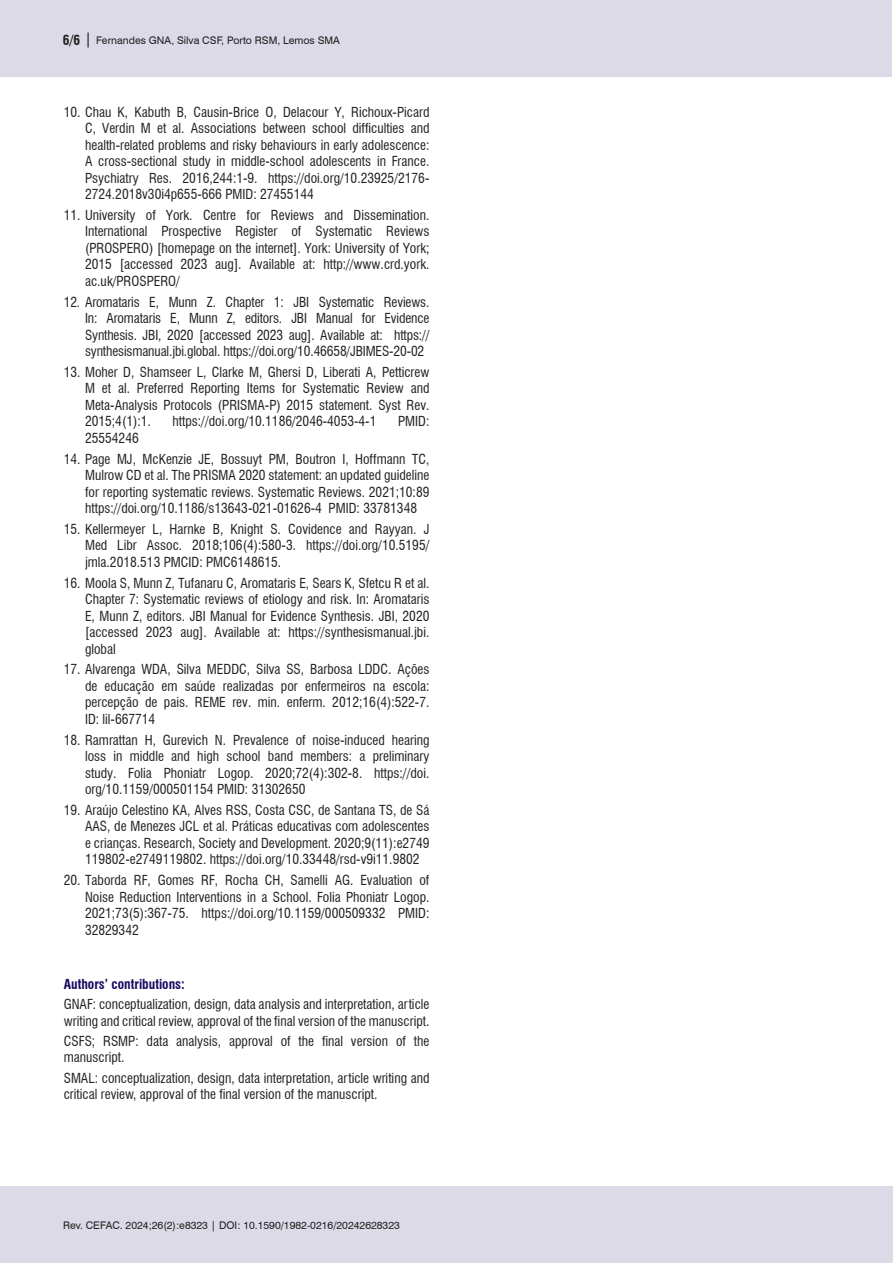
<style>
.page{position:relative;width:893px;height:1263px;background:#fff}
.page>*{position:absolute;margin:0;border:0;box-sizing:border-box;transform-origin:0 0}
.Contibuição_autor{font:condensed 13.5px/16.5px "Swiss 721 BT";color:#231f20;text-align:justify}
.Contibuição_autor_titulo{font:700 condensed 13.5px "Swiss 721 BT";color:#18085f}
.t1{font:10.5px "Swiss 721 BT";color:#231f20}
.s1{font-weight:700;font-stretch:condensed;font-size:13.5px}
.s2{font-size:15px}
</style>
<div class="page">
<div style="left:0;top:1186px;width:892px;height:77px;background:#dcdae7"></div>
<div style="left:0;top:0;width:892px;height:77px;background:#dcdae7"></div>
<p class="t1" style="left:63px;top:33px;width:279px"><span class="s1">6/6</span> <span class="s2">|</span> Fernandes GNA, Silva CSF, Porto RSM, Lemos SMA</p>
<p class="Contibuição_autor" style="left:85px;top:103px;width:346px;text-indent:-21px">10. Chau K, Kabuth B, Causin-Brice O, Delacour Y, Richoux-Picard C, Verdin M et al. Associations between school difficulties and health-related problems and risky behaviours in early adolescence:<br>A cross-sectional study in middle-school adolescents in France.<br>Psychiatry Res. 2016,244:1-9. https://doi.org/10.23925/2176- 2724.2018v30i4p655-666 PMID: 27455144</p>
<p class="Contibuição_autor" style="left:85px;top:207px;width:346px;text-indent:-21px">11. University of York. Centre for Reviews and Dissemination.<br>International Prospective Register of Systematic Reviews (PROSPERO) [homepage on the internet]. York: University of York; 2015 [accessed 2023 aug]. Available at: http://www.crd.york. ac.uk/PROSPERO/</p>
<p class="Contibuição_autor" style="left:85px;top:293px;width:346px;text-indent:-21px">12. Aromataris E, Munn Z. Chapter 1: JBI Systematic Reviews.<br>In: Aromataris E, Munn Z, editors. JBI Manual for Evidence Synthesis. JBI, 2020 [accessed 2023 aug]. Available at: https:// synthesismanual.jbi.global. https://doi.org/10.46658/JBIMES-20-02</p>
<p class="Contibuição_autor" style="left:85px;top:364px;width:346px;text-indent:-21px">13. Moher D, Shamseer L, Clarke M, Ghersi D, Liberati A, Petticrew M et al. Preferred Reporting Items for Systematic Review and Meta-Analysis Protocols (PRISMA-P) 2015 statement. Syst Rev.<br>2015;4(1):1.</p>
<p class="Contibuição_autor" style="left:172px;top:413px;width:205px">https://doi.org/10.1186/2046-4053-4-1</p>
<p class="Contibuição_autor" style="left:398px;top:413px;width:33px">PMID:</p>
<p class="Contibuição_autor" style="left:85px;top:430px;width:55px">25554246</p>
<p class="Contibuição_autor" style="left:85px;top:450px;width:346px;text-indent:-21px">14. Page MJ, McKenzie JE, Bossuyt PM, Boutron I, Hoffmann TC, Mulrow CD et al. The PRISMA 2020 statement: an updated guideline for reporting systematic reviews. Systematic Reviews. 2021;10:89 https://doi.org/10.1186/s13643-021-01626-4 PMID: 33781348</p>
<p class="Contibuição_autor" style="left:85px;top:521px;width:346px;text-indent:-21px">15. Kellermeyer L, Harnke B, Knight S. Covidence and Rayyan. J Med Libr Assoc. 2018;106(4):580-3. https://doi.org/10.5195/ jmla.2018.513 PMCID: PMC6148615.</p>
<p class="Contibuição_autor" style="left:85px;top:574px;width:346px;text-indent:-21px">16. Moola S, Munn Z, Tufanaru C, Aromataris E, Sears K, Sfetcu R et al.<br>Chapter 7: Systematic reviews of etiology and risk. In: Aromataris E, Munn Z, editors. JBI Manual for Evidence Synthesis. JBI, 2020 [accessed 2023 aug]. Available at: https://synthesismanual.jbi. global</p>
<p class="Contibuição_autor" style="left:85px;top:661px;width:346px;text-indent:-21px">17. Alvarenga WDA, Silva MEDDC, Silva SS, Barbosa LDDC. Ações de educação em saúde realizadas por enfermeiros na escola: percepção de pais. REME rev. min. enferm. 2012;16(4):522-7.<br>ID: lil-667714</p>
<p class="Contibuição_autor" style="left:85px;top:731px;width:346px;text-indent:-21px">18. Ramrattan H, Gurevich N. Prevalence of noise-induced hearing loss in middle and high school band members: a preliminary study. Folia Phoniatr Logop. 2020;72(4):302-8. https://doi. org/10.1159/000501154 PMID: 31302650</p>
<p class="Contibuição_autor" style="left:85px;top:802px;width:346px;text-indent:-21px">19. Araújo Celestino KA, Alves RSS, Costa CSC, de Santana TS, de Sá AAS, de Menezes JCL et al. Práticas educativas com adolescentes e crianças. Research, Society and Development. 2020;9(11):e2749<br>119802-e2749119802. https://doi.org/10.33448/rsd-v9i11.9802</p>
<p class="Contibuição_autor" style="left:85px;top:872px;width:346px;text-indent:-21px">20. Taborda RF, Gomes RF, Rocha CH, Samelli AG. Evaluation of Noise Reduction Interventions in a School. Folia Phoniatr Logop.<br>2021;73(5):367-75. https://doi.org/10.1159/000509332 PMID:<br>32829342</p>
<p class="Contibuição_autor_titulo" style="left:64px;top:976px;width:123px">Authors’ contributions:</p>
<p class="Contibuição_autor" style="left:64px;top:996px;width:367px">GNAF: conceptualization, design, data analysis and interpretation, article writing and critical review, approval of the final version of the manuscript.</p>
<p class="Contibuição_autor" style="left:64px;top:1033px;width:367px">CSFS; RSMP: data analysis, approval of the final version of the manuscript.</p>
<p class="Contibuição_autor" style="left:64px;top:1070px;width:367px">SMAL: conceptualization, design, data interpretation, article writing and critical review, approval of the final version of the manuscript.</p>
<p class="t1" style="left:63px;top:1218px;width:338px">Rev. CEFAC. 2024;26(2):e8323 | DOI: 10.1590/1982-0216/20242628323</p>
</div>
